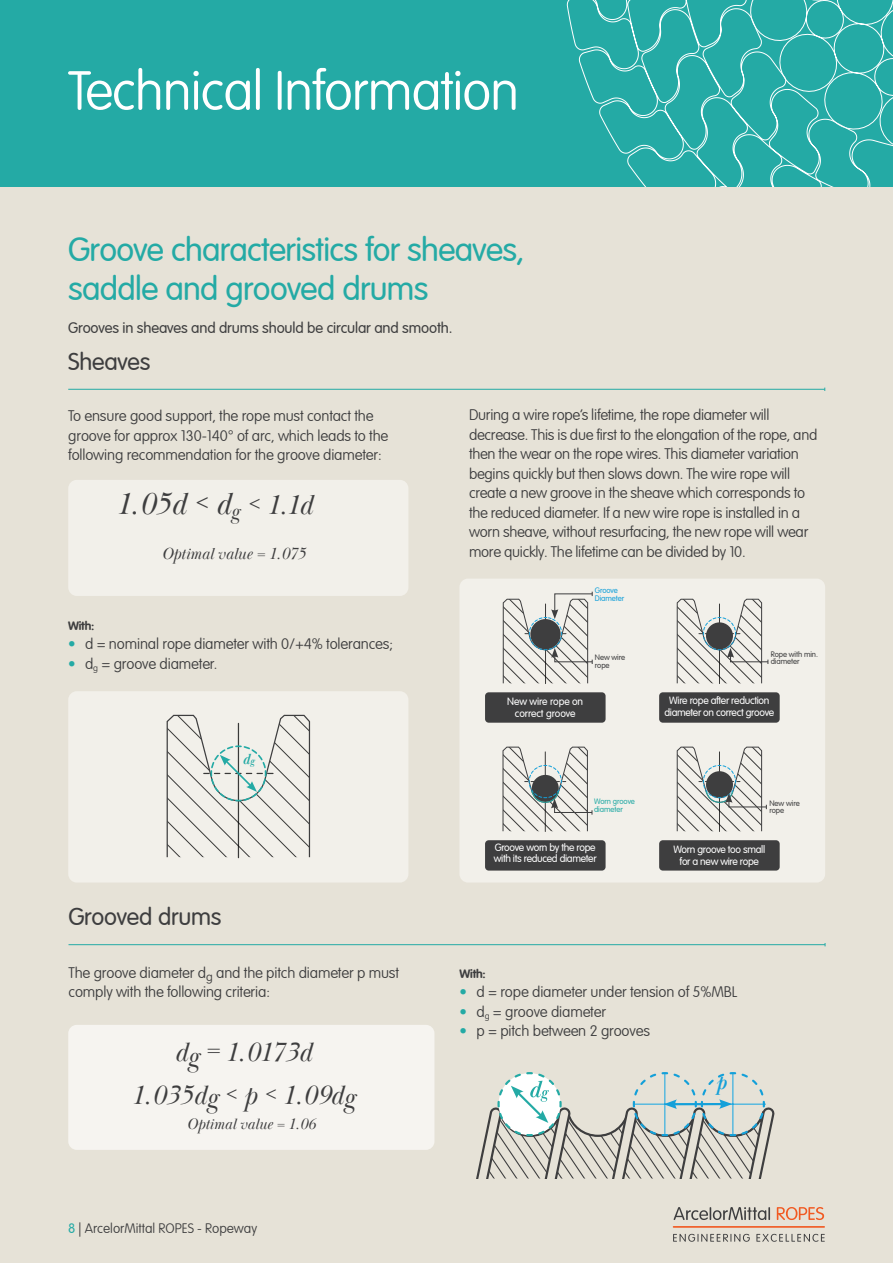
<style>
.page{position:relative;width:893px;height:1263px;background:#fff}
.page>*{position:absolute;margin:0;border:0;box-sizing:border-box;transform-origin:0 0}
.t1{font:100 54px "VAG Rounded LT Pro";letter-spacing:-.02em;color:#fff}
.t2{font:300 33px/39.6px "VAG Rounded LT Pro";letter-spacing:-.02em;color:#24aaa5}
.t3{font:italic 30.9px "Baskerville Display PT";color:#3e3e3f}
.t4{font:italic 27px "Baskerville Display PT";color:#3e3e3f}
.t5{font:300 24px "VAG Rounded LT Pro";letter-spacing:-.01em;color:#3e3e3f}
.t6{font:italic 700 20.85px "Baskerville Display PT";color:#14a0d9}
.t7{font:italic 16.5px "Baskerville Display PT";color:#3e3e3f}
.t8{font:italic 15.6px "Baskerville Display PT";color:#3e3e3f}
.t9{font:100 15px/19.5px "VAG Rounded LT Pro";letter-spacing:-.02em;color:#3e3e3f}
.t10{font:300 15px "VAG Rounded LT Pro";letter-spacing:-.01em;color:#3e3e3f}
.t11{font:italic 700 15px "Baskerville Display PT";color:#24aaa5}
.t12{font:100 13.5px "VAG Rounded LT Pro";color:#3e3e3f}
.t13{font:700 12px "VAG Rounded LT Pro";letter-spacing:-.01em;color:#3e3e3f}
.t14{font:300 10.35px/11.7px "VAG Rounded LT Pro";letter-spacing:-.03em;color:#fff;text-align:center}
.t15{font:300 10.35px/11.7px "VAG Rounded LT Pro";letter-spacing:-.01em;color:#fff;text-align:center}
.t16{font:300 7.8px/7.8px "VAG Rounded LT Pro";letter-spacing:-.01em;color:#3e3e3f}
.t17{font:300 7.8px/7.8px "VAG Rounded LT Pro";letter-spacing:-.01em;color:#24aaa5}
.t18{font:300 7.8px/7.8px "VAG Rounded LT Pro";letter-spacing:-.01em;color:#14a0d9}
.s1{font-size:27.9px}
.s2{color:#24aaa5}
.s3{font-size:9.9px}
.s4{font-weight:300;color:#24aaa5}
</style>
<div class="page">
<div style="left:0;top:177px;width:893px;height:1086px;background:#e6e2d7"></div>
<div style="left:0;top:0;width:893px;height:186px;background:#24aaa5"></div>
<svg style="left:566px;top:0;width:305px;height:186px"></svg>
<svg style="left:740px;top:0;width:153px;height:152px"></svg>
<svg style="left:674px;top:1207px;width:96px;height:13px"></svg>
<svg style="left:777px;top:1207px;width:47px;height:13px"></svg>
<svg style="left:673px;top:1234px;width:77px;height:8px"></svg>
<svg style="left:756px;top:1234px;width:69px;height:8px"></svg>
<hr style="left:673px;top:1226px;width:152px;height:2px;background:#f15921">
<div style="left:68px;top:480px;width:340px;height:116px;background:#f2f0ea;border-radius:9px"></div>
<div style="left:68px;top:691px;width:340px;height:191px;background:#f2f0ea;border-radius:9px"></div>
<div style="left:459px;top:579px;width:366px;height:303px;background:#f2f0ea;border-radius:9px"></div>
<svg style="left:166px;top:714px;width:145px;height:144px"></svg>
<div style="left:485px;top:692px;width:121px;height:31px;background:#3e3e3f;border-radius:4px"></div>
<svg style="left:502px;top:592px;width:91px;height:92px"></svg>
<div style="left:659px;top:692px;width:121px;height:31px;background:#3e3e3f;border-radius:4px"></div>
<svg style="left:676px;top:598px;width:93px;height:86px"></svg>
<div style="left:485px;top:840px;width:121px;height:30px;background:#3e3e3f;border-radius:4px"></div>
<svg style="left:502px;top:746px;width:91px;height:86px"></svg>
<div style="left:659px;top:840px;width:121px;height:30px;background:#3e3e3f;border-radius:4px"></div>
<svg style="left:676px;top:746px;width:91px;height:86px"></svg>
<hr style="left:68px;top:389px;width:757px;height:1px;background:#24aaa5">
<div style="left:68px;top:1025px;width:366px;height:125px;background:#f6f4f0;border-radius:9px"></div>
<hr style="left:69px;top:944px;width:756px;height:1px;background:#24aaa5">
<svg style="left:476px;top:1072px;width:299px;height:106px"></svg>
<p class="t1" style="left:68px;top:60px;width:453px">Technical Information</p>
<p class="t2" style="left:68px;top:230px;width:458px">Groove characteristics for sheaves, saddle and grooved drums</p>
<p class="t10" style="left:68px;top:319px;width:386px">Grooves in sheaves and drums should be circular and smooth.</p>
<p class="t5" style="left:68px;top:347px;width:84px">Sheaves</p>
<p class="t9" style="left:68px;top:407px;width:322px">To ensure good support, the rope must contact the groove for approx 130-140° of arc, which leads to the following recommendation for the groove diameter:</p>
<p class="t3" style="left:116px;top:486px;width:198px">1.05d &lt; d<sub>g</sub> <span class="s1">&lt; 1.1d</span></p>
<p class="t7" style="left:162px;top:544px;width:145px">Optimal value = 1.075</p>
<p class="t13" style="left:68px;top:618px;width:28px">With:</p>
<p class="t9" style="left:68px;top:634px;width:326px"><span class="s2">•</span> d = nominal rope diameter with 0/+4% tolerances;</p>
<p class="t9" style="left:68px;top:654px;width:151px"><span class="s2">•</span> d<sub>g</sub> = groove diameter.</p>
<p class="t11" style="left:243px;top:750px;width:13px">d<span class="s3">g</span></p>
<p class="t5" style="left:69px;top:903px;width:155px">Grooved drums</p>
<p class="t9" style="left:69px;top:963px;width:332px">The groove diameter d<sub>g</sub> and the pitch diameter p must comply with the following criteria:</p>
<p class="t4" style="left:174px;top:1037px;width:139px">dg = 1.0173d</p>
<p class="t9" style="left:469px;top:406px;width:350px">During a wire rope’s lifetime, the rope diameter will decrease. This is due first to the elongation of the rope, and then the wear on the rope wires. This diameter variation begins quickly but then slows down. The wire rope will create a new groove in the sheave which corresponds to the reduced diameter. If a new wire rope is installed in a worn sheave, without resurfacing, the new rope will wear more quickly. The lifetime can be divided by 10.</p>
<p class="t18" style="left:595px;top:587px;width:31px">Groove<br>Diameter</p>
<p class="t15" style="left:507px;top:696px;width:77px">New wire rope on correct groove</p>
<p class="t16" style="left:595px;top:654px;width:32px">New wire rope</p>
<p class="t16" style="left:771px;top:650px;width:49px">Rope with min. diameter</p>
<p class="t14" style="left:664px;top:695px;width:111px">Wire rope after reduction diameter on correct groove</p>
<p class="t17" style="left:594px;top:797px;width:42px">Worn groove diameter</p>
<p class="t14" style="left:494px;top:841px;width:104px;text-align:left">Groove worn by the rope with its reduced diameter</p>
<p class="t16" style="left:769px;top:799px;width:32px">New wire rope</p>
<p class="t14" style="left:673px;top:844px;width:93px">Worn groove too small for a new wire rope</p>
<p class="t13" style="left:459px;top:966px;width:28px">With:</p>
<p class="t9" style="left:459px;top:983px;width:279px"><span class="s2">•</span> d = rope diameter under tension of 5%MBL</p>
<p class="t9" style="left:459px;top:1002px;width:148px"><span class="s2">•</span> d<sub>g</sub> = groove diameter</p>
<p class="t9" style="left:459px;top:1022px;width:192px"><span class="s2">•</span> p = pitch between 2 grooves</p>
<p class="t4" style="left:132px;top:1080px;width:225px">1.035dg &lt; p &lt; 1.09dg</p>
<p class="t6" style="left:716px;top:1071px;width:12px">p</p>
<p class="t8" style="left:187px;top:1115px;width:130px">Optimal value = 1.06</p>
<p class="t12" style="left:68px;top:1221px;width:191px"><span class="s4">8</span> | ArcelorMittal ROPES - Ropeway</p>
</div>
